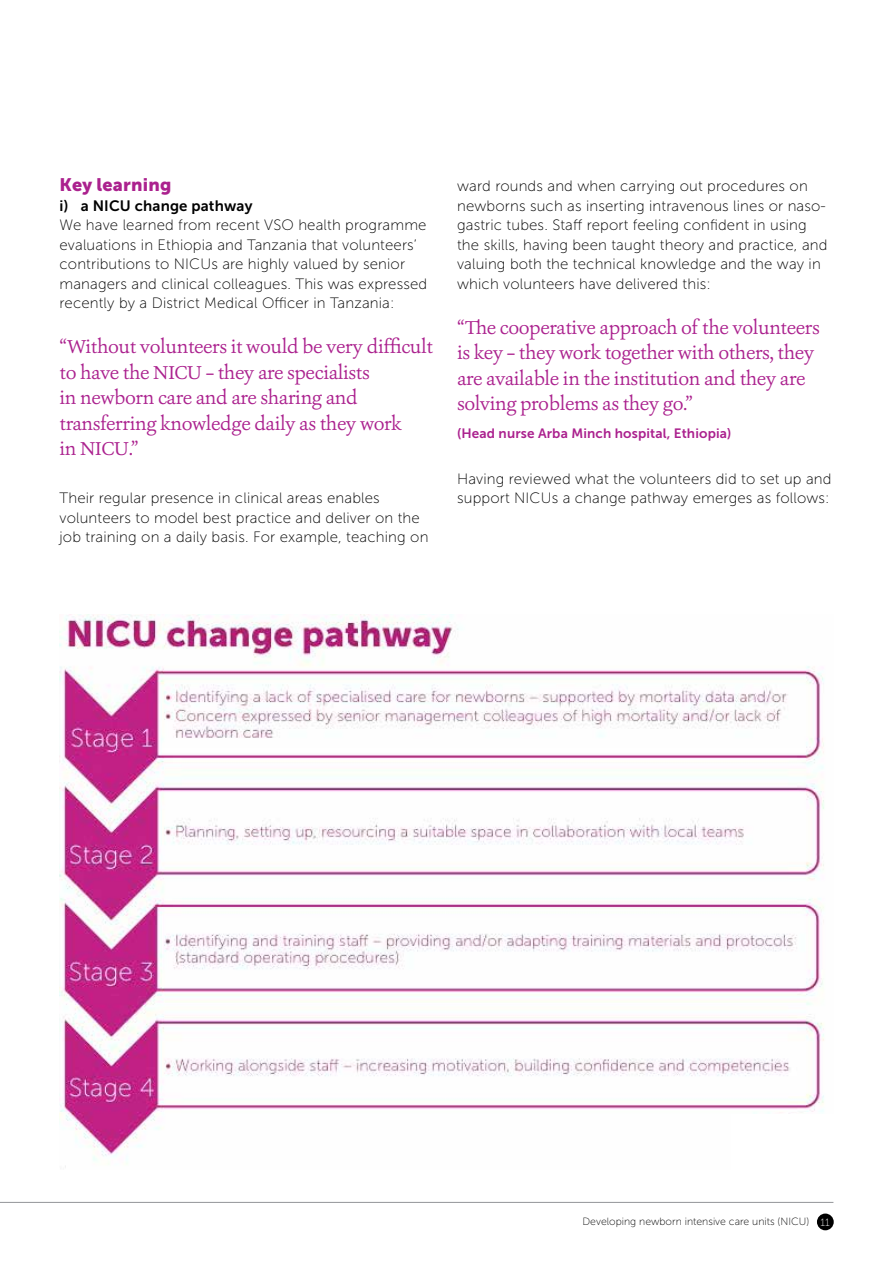
<style>
.page{position:relative;width:893px;height:1263px;background:#fff}
.page>*{position:absolute;margin:0;border:0;box-sizing:border-box;transform-origin:0 0}
.t1{font:19.5px/25.5px "Ashbury";letter-spacing:-.02em;color:#ab218e}
.t2{font:18px "Museo Sans 900";color:#ab218e}
.t3{font:15px/19.5px "Museo Sans 100";letter-spacing:.01em;color:#000}
.t4{font:15px "Museo Sans 700";letter-spacing:.01em;color:#000}
.t5{font:13.5px "Museo Sans 700";letter-spacing:.01em;color:#ab218e}
.t6{font:10.5px "Museo Sans 100";color:#000}
.s1{color:#fff}
</style>
<div class="page">
<hr style="left:0;top:1202px;width:833px;height:1px;background:#939598">
<div style="left:817px;top:1213px;width:17px;height:17px;background:#000;border-radius:50%"></div>
<img style="left:60px;top:615px;width:764px;height:552px">
<div style="left:731px;top:1114px;width:103px;height:55px;background:#fff"></div>
<p class="t2" style="left:60px;top:175px;width:113px">Key learning</p>
<p class="t4" style="left:60px;top:197px;width:194px">i) a NICU change pathway</p>
<p class="t3" style="left:60px;top:215px;width:369px">We have learned from recent VSO health programme evaluations in Ethiopia and Tanzania that volunteers’ contributions to NICUs are highly valued by senior managers and clinical colleagues. This was expressed recently by a District Medical Officer in Tanzania:</p>
<h1 class="t1" style="left:60px;top:334px;width:375px">“Without volunteers it would be very difficult to have the NICU – they are specialists<br>in newborn care and are sharing and transferring knowledge daily as they work<br>in NICU.”</h1>
<p class="t3" style="left:60px;top:488px;width:370px">Their regular presence in clinical areas enables volunteers to model best practice and deliver on the job training on a daily basis. For example, teaching on</p>
<p class="t3" style="left:457px;top:176px;width:372px">ward rounds and when carrying out procedures on newborns such as inserting intravenous lines or naso&shy;gastric tubes. Staff report feeling confident in using the skills, having been taught theory and practice, and valuing both the technical knowledge and the way in which volunteers have delivered this:</p>
<h1 class="t1" style="left:457px;top:314px;width:364px">“The cooperative approach of the volunteers is key – they work together with others, they are available in the institution and they are solving problems as they go.”</h1>
<p class="t5" style="left:457px;top:426px;width:276px">(Head nurse Arba Minch hospital, Ethiopia)</p>
<p class="t3" style="left:457px;top:469px;width:376px">Having reviewed what the volunteers did to set up and support NICUs a change pathway emerges as follows:</p>
<p class="t6" style="left:582px;top:1216px;width:249px">Developing newborn intensive care units (NICU) <span class="s1">11</span></p>
</div>
